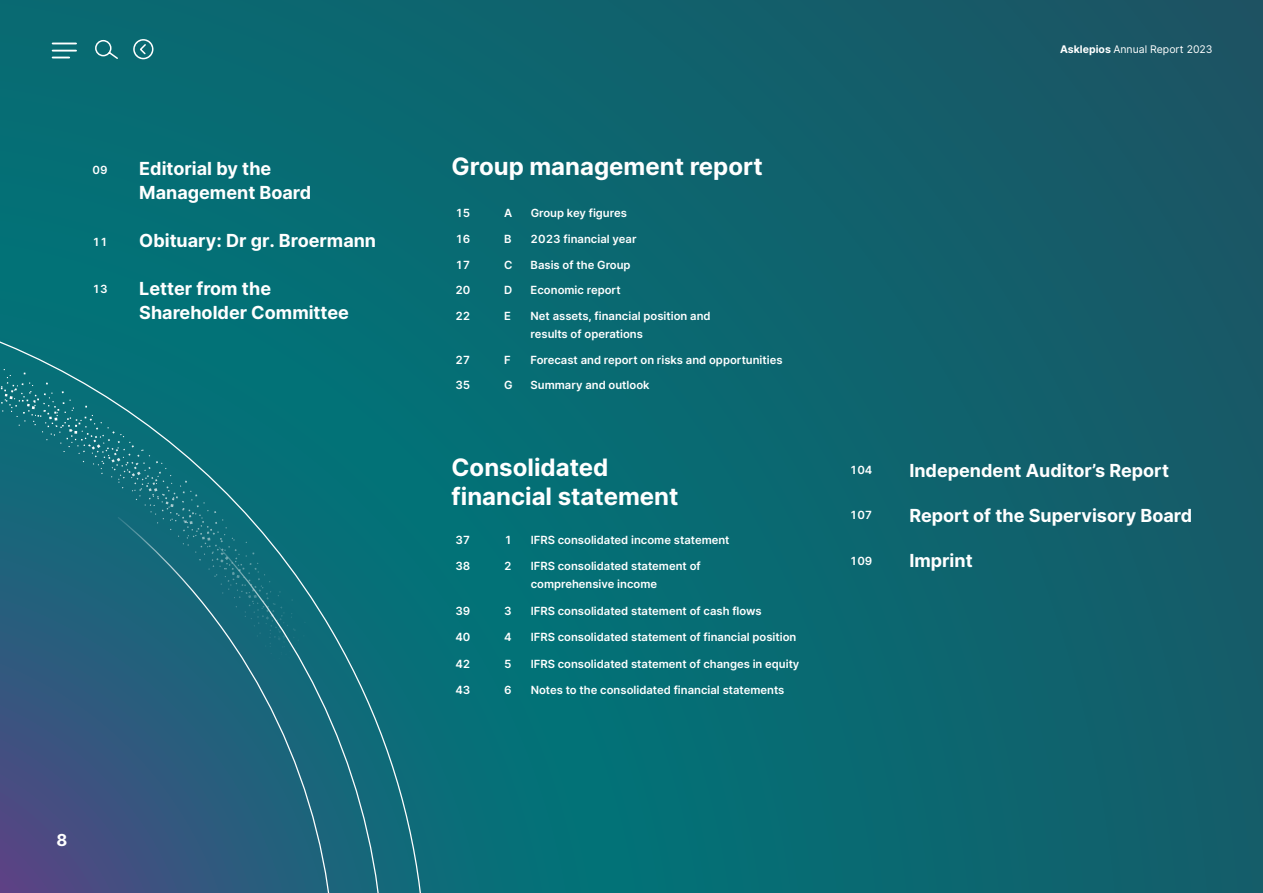
<style>
.page{position:relative;width:1263px;height:893px;background:#fff}
.page>*{position:absolute;margin:0;border:0;box-sizing:border-box;transform-origin:0 0}
.t1{font:700 24px/28.8px "Inter";color:#fff}
.t2{font:700 18px/24px "Inter";color:#fff}
.t3{font:700 16.5px "Inter";color:#fff}
.t4{font:600 11.25px/18px "Inter";color:#fff}
.t5{font:10.5px "Inter";color:#fff}
.s1{font-weight:700}
</style>
<div class="page">
<div style="left:0;top:0;width:1263px;height:893px;background:linear-gradient(to right,#047076,#145d69)"></div>
<div style="left:0;top:255px;width:523px;height:638px;background:#047077"></div>
<svg style="left:1px;top:369px;width:399px;height:524px;background:#1d667c"></svg>
<svg style="left:53px;top:43px;width:23px;height:1px"></svg>
<hr style="left:53px;top:50px;width:23px;height:2px;background:#fff">
<svg style="left:53px;top:57px;width:16px;height:1px"></svg>
<svg style="left:94px;top:39px;width:25px;height:21px"></svg>
<svg style="left:133px;top:39px;width:20px;height:20px"></svg>
<p class="t4" style="left:92px;top:160px;width:17px">09</p>
<h2 class="t2" style="left:139px;top:156px;width:173px">Editorial by the<br>Management Board</h2>
<p class="t4" style="left:92px;top:232px;width:17px">11</p>
<h2 class="t2" style="left:139px;top:228px;width:238px">Obituary: Dr gr. Broermann</h2>
<p class="t4" style="left:92px;top:280px;width:17px">13</p>
<h2 class="t2" style="left:139px;top:276px;width:211px">Letter from the<br>Shareholder Committee</h2>
<h3 class="t3" style="left:56px;top:828px;width:12px">8</h3>
<h1 class="t1" style="left:451px;top:152px;width:313px">Group management report</h1>
<p class="t4" style="left:455px;top:204px;width:17px">15</p>
<p class="t4" style="left:504px;top:204px;width:10px">A</p>
<p class="t4" style="left:531px;top:204px;width:98px">Group key figures</p>
<p class="t4" style="left:455px;top:230px;width:17px">16</p>
<p class="t4" style="left:504px;top:230px;width:9px">B</p>
<p class="t4" style="left:531px;top:230px;width:107px">2023 financial year</p>
<p class="t4" style="left:455px;top:255px;width:17px">17</p>
<p class="t4" style="left:504px;top:255px;width:10px">C</p>
<p class="t4" style="left:531px;top:255px;width:101px">Basis of the Group</p>
<p class="t4" style="left:455px;top:281px;width:17px">20</p>
<p class="t4" style="left:504px;top:281px;width:10px">D</p>
<p class="t4" style="left:531px;top:281px;width:92px">Economic report</p>
<p class="t4" style="left:455px;top:307px;width:17px">22</p>
<p class="t4" style="left:504px;top:307px;width:8px">E</p>
<p class="t4" style="left:531px;top:307px;width:182px">Net assets, financial position and results of operations</p>
<p class="t4" style="left:455px;top:350px;width:17px">27</p>
<p class="t4" style="left:504px;top:350px;width:8px">F</p>
<p class="t4" style="left:531px;top:350px;width:254px">Forecast and report on risks and opportunities</p>
<p class="t4" style="left:455px;top:376px;width:17px">35</p>
<p class="t4" style="left:504px;top:376px;width:10px">G</p>
<p class="t4" style="left:531px;top:376px;width:121px">Summary and outlook</p>
<h1 class="t1" style="left:451px;top:452px;width:228px">Consolidated financial statement</h1>
<p class="t4" style="left:455px;top:530px;width:17px">37</p>
<p class="t4" style="left:504px;top:530px;width:9px">1</p>
<p class="t4" style="left:531px;top:530px;width:200px">IFRS consolidated income statement</p>
<p class="t4" style="left:455px;top:557px;width:17px">38</p>
<p class="t4" style="left:504px;top:557px;width:9px">2</p>
<p class="t4" style="left:531px;top:557px;width:172px">IFRS consolidated statement of comprehensive income</p>
<p class="t4" style="left:455px;top:601px;width:17px">39</p>
<p class="t4" style="left:504px;top:601px;width:9px">3</p>
<p class="t4" style="left:531px;top:601px;width:233px">IFRS consolidated statement of cash flows</p>
<p class="t4" style="left:455px;top:628px;width:17px">40</p>
<p class="t4" style="left:504px;top:628px;width:9px">4</p>
<p class="t4" style="left:531px;top:628px;width:267px">IFRS consolidated statement of financial position</p>
<p class="t4" style="left:455px;top:654px;width:17px">42</p>
<p class="t4" style="left:504px;top:654px;width:9px">5</p>
<p class="t4" style="left:531px;top:654px;width:270px">IFRS consolidated statement of changes in equity</p>
<p class="t4" style="left:455px;top:681px;width:17px">43</p>
<p class="t4" style="left:504px;top:681px;width:9px">6</p>
<p class="t4" style="left:531px;top:681px;width:255px">Notes to the consolidated financial statements</p>
<p class="t5" style="left:1060px;top:42px;width:154px"><span class="s1">Asklepios</span> Annual Report 2023</p>
<p class="t4" style="left:850px;top:461px;width:24px">104</p>
<h2 class="t2" style="left:909px;top:458px;width:261px">Independent Auditor’s Report</h2>
<p class="t4" style="left:850px;top:506px;width:24px">107</p>
<h2 class="t2" style="left:909px;top:503px;width:284px">Report of the Supervisory Board</h2>
<p class="t4" style="left:850px;top:551px;width:24px">109</p>
<h2 class="t2" style="left:909px;top:548px;width:65px">Imprint</h2>
</div>
